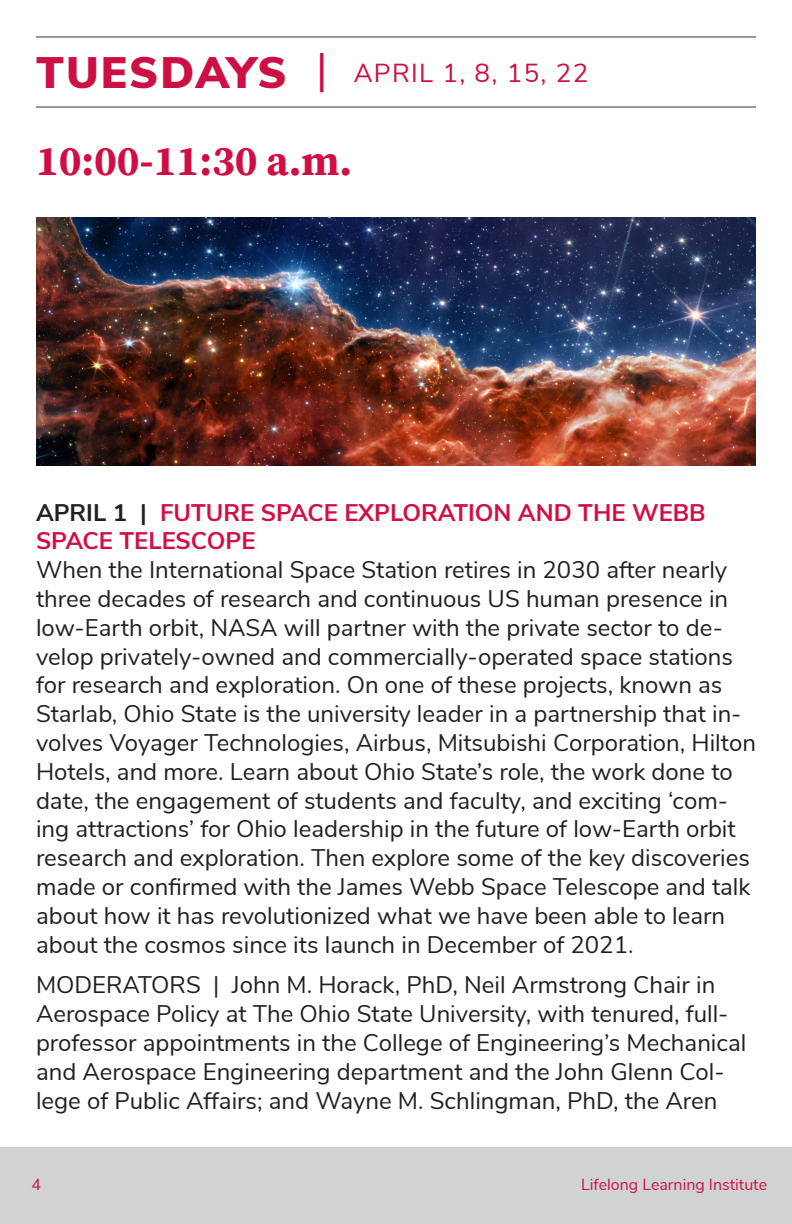
<style>
.page{position:relative;width:792px;height:1224px;background:#fff}
.page>*{position:absolute;margin:0;border:0;box-sizing:border-box;transform-origin:0 0}
.t1{font:700 42px "Buckeye Serif 2";color:#d20d44}
.t2{font:26px "Buckeye Sans 2";letter-spacing:.05em;color:#cd1044}
.t3{font:24px/28.8px "Buckeye Sans 2";color:#231f20}
.t4{font:700 24px/28.8px "Buckeye Sans 2";color:#d20d44}
.t5{font:16px "Buckeye Sans 2";color:#cd1044}
.s1{font-weight:900;font-size:44px}
.s2{font-size:44px}
.s3{color:#231f20}
</style>
<div class="page">
<div style="left:0;top:1148px;width:792px;height:76px;background:#d1d2d4"></div>
<hr style="left:36px;top:36px;width:720px;height:2px;background:#939598">
<hr style="left:36px;top:106px;width:720px;height:2px;background:#939598">
<img style="left:36px;top:217px;width:720px;height:248px">
<p class="t2" style="left:36px;top:57px;width:554px"><span class="s1">TUESDAYS</span> <span class="s2">|</span> APRIL 1, 8, 15, 22</p>
<p class="t1" style="left:36px;top:137px;width:318px">10:00-11:30 a.m.</p>
<p class="t4" style="left:36px;top:498px;width:671px"><span class="s3">APRIL 1 |</span> FUTURE SPACE EXPLORATION AND THE WEBB<br>SPACE TELESCOPE</p>
<p class="t3" style="left:36px;top:555px;width:721px">When the International Space Station retires in 2030 after nearly three decades of research and continuous US human presence in low-Earth orbit, NASA will partner with the private sector to de&shy;velop privately-owned and commercially-operated space stations for research and exploration. On one of these projects, known as Starlab, Ohio State is the university leader in a partnership that in&shy;volves Voyager Technologies, Airbus, Mitsubishi Corporation, Hilton Hotels, and more. Learn about Ohio State’s role, the work done to date, the engagement of students and faculty, and exciting ‘com&shy;ing attractions’ for Ohio leadership in the future of low-Earth orbit research and exploration. Then explore some of the key discoveries made or confirmed with the James Webb Space Telescope and talk about how it has revolutionized what we have been able to learn about the cosmos since its launch in December of 2021.</p>
<p class="t3" style="left:36px;top:971px;width:712px">MODERATORS | John M. Horack, PhD, Neil Armstrong Chair in Aerospace Policy at The Ohio State University, with tenured, full&shy;professor appointments in the College of Engineering’s Mechanical and Aerospace Engineering department and the John Glenn Col&shy;lege of Public Affairs; and Wayne M. Schlingman, PhD, the Aren</p>
<p class="t5" style="left:31px;top:1174px;width:11px">4</p>
<p class="t5" style="left:581px;top:1174px;width:187px">Lifelong Learning Institute</p>
</div>
